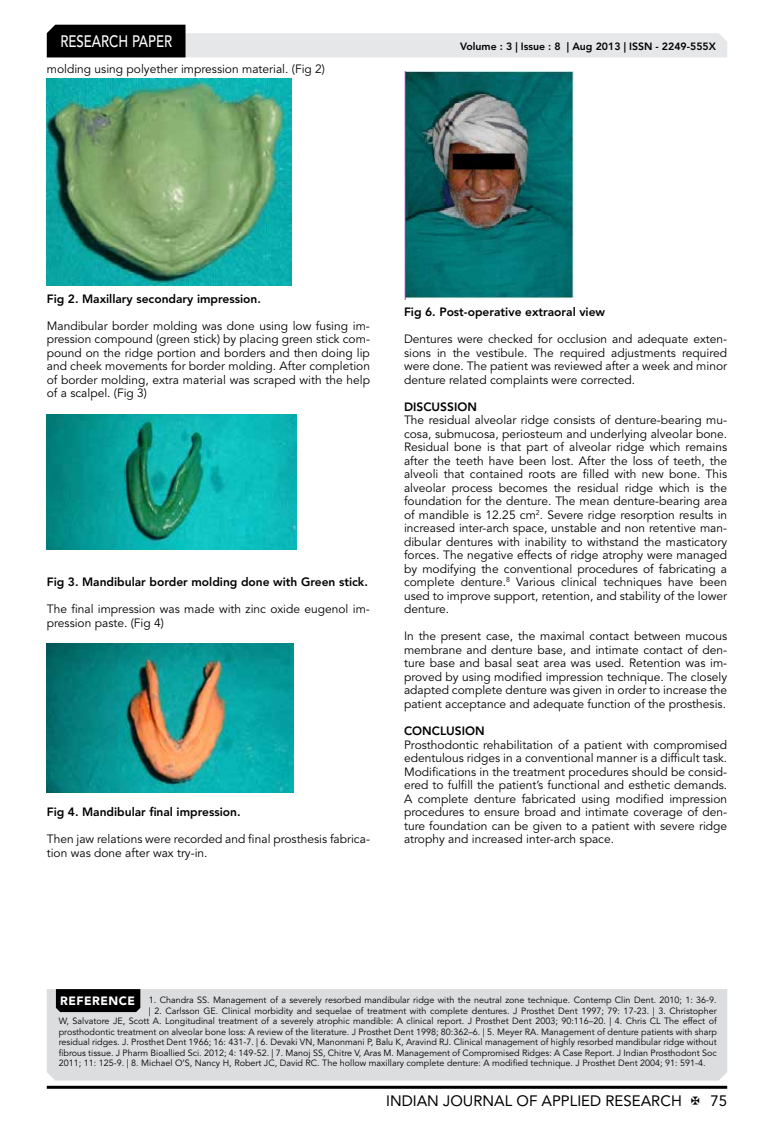
<style>
.page{position:relative;width:774px;height:1136px;background:#fff}
.page>*{position:absolute;margin:0;border:0;box-sizing:border-box;transform-origin:0 0}
.t1{font:500 16.5px "Avenir LT Std";color:#fff;scale:.8 1}
.t2{font:15px "Avenir LT Std";color:#000}
.t3{font:12px/13.5px "Avenir LT Std";color:#000;text-align:justify}
.t4{font:800 12px "Avenir LT Std";color:#000}
.t5{font:800 10.5px "Avenir LT Std";color:#000}
.t6{font:9px "Avenir LT Std";color:#000}
.s1{font-weight:900;font-size:12px;color:#fff}
</style>
<div class="page">
<hr style="left:47px;top:1085px;width:680px;height:3px;background:#000">
<svg style="left:47px;top:25px;width:680px;height:32px"></svg>
<img style="left:47px;top:79px;width:244px;height:207px">
<img style="left:47px;top:414px;width:250px;height:135px">
<img style="left:47px;top:643px;width:247px;height:149px">
<img style="left:404px;top:72px;width:171px;height:228px">
<div style="left:47px;top:989px;width:680px;height:91px;background:#dcddde"></div>
<div style="left:56px;top:989px;width:84px;height:22px;background:#000"></div>
<h1 class="t1" style="left:60px;top:32px;width:139px">RESEARCH PAPER</h1>
<p class="t3" style="left:47px;top:62px;width:280px">molding using polyether impression material. (Fig 2)</p>
<p class="t5" style="left:460px;top:41px;width:257px">Volume : 3 | Issue : 8 | Aug 2013 | ISSN - 2249-555X</p>
<p class="t4" style="left:47px;top:291px;width:216px">Fig 2. Maxillary secondary impression.</p>
<p class="t3" style="left:47px;top:319px;width:325px">Mandibular border molding was done using low fusing im&shy;pression compound (green stick) by placing green stick com&shy;pound on the ridge portion and borders and then doing lip and cheek movements for border molding. After completion of border molding, extra material was scraped with the help of a scalpel. (Fig 3)</p>
<p class="t4" style="left:47px;top:575px;width:323px">Fig 3. Mandibular border molding done with Green stick.</p>
<p class="t3" style="left:47px;top:602px;width:325px">The final impression was made with zinc oxide eugenol im&shy;pression paste. (Fig 4)</p>
<p class="t4" style="left:47px;top:804px;width:195px">Fig 4. Mandibular final impression.</p>
<p class="t3" style="left:47px;top:832px;width:325px">Then jaw relations were recorded and final prosthesis fabrica&shy;tion was done after wax try-in.</p>
<p class="t4" style="left:404px;top:305px;width:203px">Fig 6. Post-operative extraoral view</p>
<p class="t3" style="left:404px;top:332px;width:325px">Dentures were checked for occlusion and adequate exten&shy;sions in the vestibule. The required adjustments required were done. The patient was reviewed after a week and minor denture related complaints were corrected.</p>
<p class="t4" style="left:404px;top:399px;width:74px">DISCUSSION</p>
<p class="t3" style="left:404px;top:413px;width:325px">The residual alveolar ridge consists of denture-bearing mu&shy;cosa, submucosa, periosteum and underlying alveolar bone.<br>Residual bone is that part of alveolar ridge which remains after the teeth have been lost. After the loss of teeth, the alveoli that contained roots are filled with new bone. This alveolar process becomes the residual ridge which is the foundation for the denture. The mean denture-bearing area of mandible is 12.25 cm<sup>2</sup>. Severe ridge resorption results in increased inter-arch space, unstable and non retentive man&shy;dibular dentures with inability to withstand the masticatory forces. The negative effects of ridge atrophy were managed by modifying the conventional procedures of fabricating a complete denture.<sup>8</sup> Various clinical techniques have been used to improve support, retention, and stability of the lower denture.</p>
<p class="t3" style="left:404px;top:629px;width:325px">In the present case, the maximal contact between mucous membrane and denture base, and intimate contact of den&shy;ture base and basal seat area was used. Retention was im&shy;proved by using modified impression technique. The closely adapted complete denture was given in order to increase the patient acceptance and adequate function of the prosthesis.</p>
<p class="t4" style="left:404px;top:723px;width:82px">CONCLUSION</p>
<p class="t3" style="left:404px;top:737px;width:325px">Prosthodontic rehabilitation of a patient with compromised edentulous ridges in a conventional manner is a difficult task.<br>Modifications in the treatment procedures should be consid&shy;ered to fulfill the patient’s functional and esthetic demands.<br>A complete denture fabricated using modified impression procedures to ensure broad and intimate coverage of den&shy;ture foundation can be given to a patient with severe ridge atrophy and increased inter-arch space.</p>
<p class="t6" style="left:60px;top:994px;width:658px"><span class="s1">REFERENCE</span> 1. Chandra SS. Management of a severely resorbed mandibular ridge with the neutral zone technique. Contemp Clin Dent. 2010; 1: 36-9.</p>
<p class="t6" style="left:149px;top:1005px;width:569px">| 2. Carlsson GE. Clinical morbidity and sequelae of treatment with complete dentures. J Prosthet Dent 1997; 79: 17-23. | 3. Christopher</p>
<p class="t6" style="left:59px;top:1015px;width:660px">W, Salvatore JE, Scott A. Longitudinal treatment of a severely atrophic mandible: A clinical report. J Prosthet Dent 2003; 90:116–20. | 4. Chris CL The effect of</p>
<p class="t6" style="left:59px;top:1026px;width:660px">prosthodontic treatment on alveolar bone loss: A review of the literature. J Prosthet Dent 1998; 80:362–6. | 5. Meyer RA. Management of denture patients with sharp</p>
<p class="t6" style="left:59px;top:1036px;width:660px">residual ridges. J. Prosthet Dent 1966; 16: 431-7. | 6. Devaki VN, Manonmani P, Balu K, Aravind RJ. Clinical management of highly resorbed mandibular ridge without</p>
<p class="t6" style="left:59px;top:1047px;width:660px">fibrous tissue. J Pharm Bioallied Sci. 2012; 4: 149-52. | 7. Manoj SS, Chitre V, Aras M. Management of Compromised Ridges: A Case Report. J Indian Prosthodont Soc</p>
<p class="t6" style="left:59px;top:1057px;width:649px">2011; 11: 125-9. | 8. Michael O’S, Nancy H, Robert JC, David RC. The hollow maxillary complete denture: A modified technique. J Prosthet Dent 2004; 91: 591-4.</p>
<p class="t2" style="left:386px;top:1091px;width:297px">INDIAN JOURNAL OF APPLIED RESEARCH</p>
<p class="t2" style="left:710px;top:1091px;width:18px">75</p>
</div>
